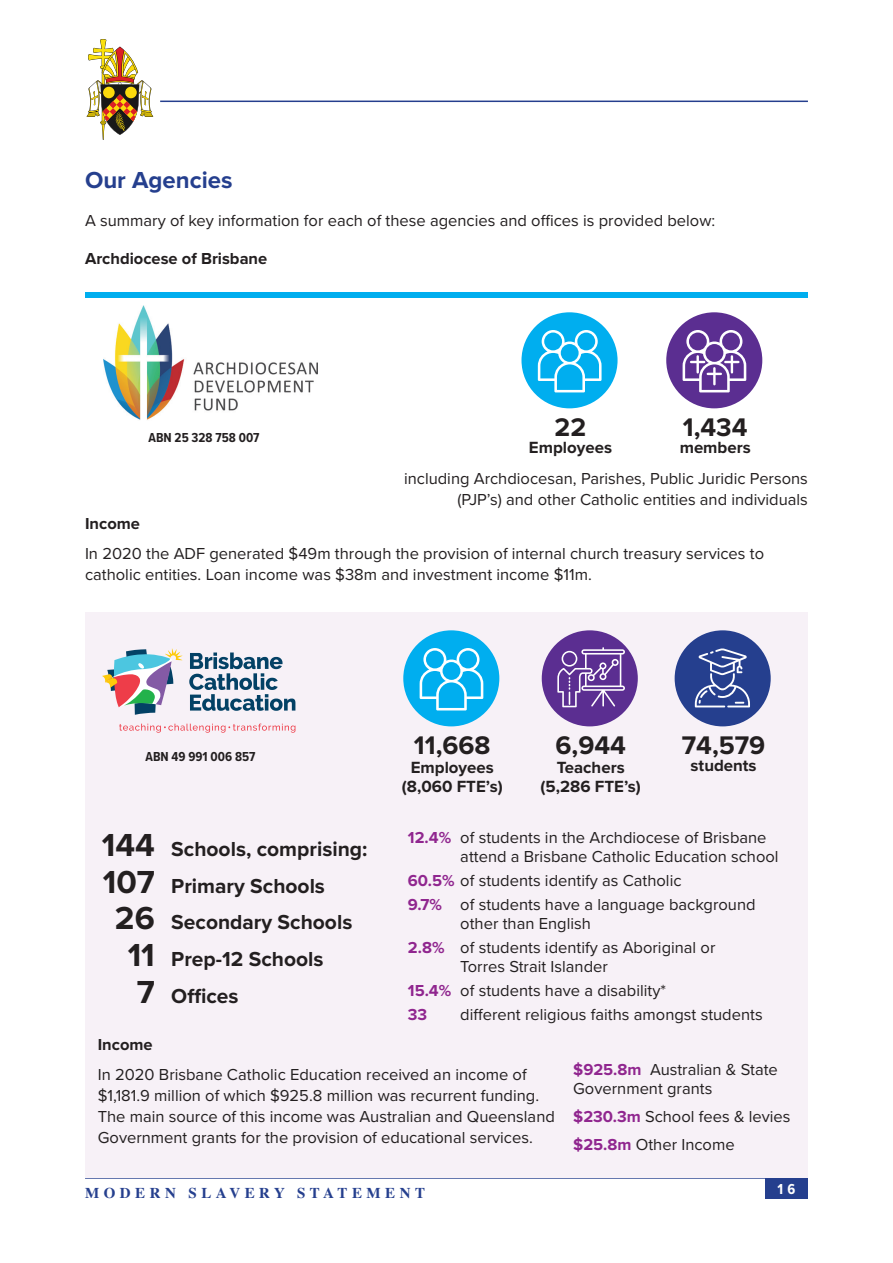
<style>
.page{position:relative;width:893px;height:1263px;background:#fff}
.page>*{position:absolute;margin:0;border:0;box-sizing:border-box;transform-origin:0 0}
.t1{font:700 26.4px "Proxima Nova";color:#231f20}
.Headline{font:700 24px "Proxima Nova";color:#253f8e}
.t2{font:700 21px "Proxima Nova";color:#231f20}
.t3{font:700 16.8px/19.2px "Proxima Nova";color:#231f20;text-align:center}
.t4{font:16.5px/21px "Proxima Nova";color:#231f20}
.t5{font:700 16.5px "Proxima Nova";color:#231f20}
.t6{font:700 16.5px "Proxima Nova";color:#90268f}
.t7{font:700 15px "Times";letter-spacing:.3em;color:#253f8e}
.t8{font:700 15px "Proxima Nova Cond";color:#fff}
.t9{font:700 13.5px "Proxima Nova Cond";color:#231f20}
.s1{font-size:33px}
.s2{font-weight:700;color:#90268f}
</style>
<div class="page">
<svg style="left:87px;top:39px;width:66px;height:101px"></svg>
<hr style="left:85px;top:1177px;width:723px;height:2px;background:#253f8e">
<hr style="left:160px;top:101px;width:648px;height:1px;background:#253f8e">
<div style="left:765px;top:1178px;width:43px;height:20px;background:#253f8e"></div>
<img style="left:104px;top:306px;width:214px;height:114px">
<div style="left:521px;top:312px;width:97px;height:96px;background:#00aeef;border-radius:50%"></div>
<div style="left:666px;top:312px;width:96px;height:96px;background:#5b2e91;border-radius:50%"></div>
<svg style="left:538px;top:330px;width:64px;height:62px"></svg>
<svg style="left:683px;top:330px;width:63px;height:62px"></svg>
<div style="left:85px;top:612px;width:723px;height:566px;background:#f7f1f7"></div>
<div style="left:85px;top:292px;width:723px;height:5px;background:#00aeef"></div>
<svg style="left:189px;top:652px;width:106px;height:59px"></svg>
<svg style="left:119px;top:723px;width:176px;height:10px"></svg>
<svg style="left:102px;top:648px;width:80px;height:67px"></svg>
<div style="left:403px;top:630px;width:96px;height:96px;background:#00aeef;border-radius:50%"></div>
<div style="left:542px;top:630px;width:96px;height:96px;background:#5b2e91;border-radius:50%"></div>
<div style="left:675px;top:630px;width:96px;height:96px;background:#253f8e;border-radius:50%"></div>
<svg style="left:420px;top:648px;width:63px;height:62px"></svg>
<svg style="left:557px;top:647px;width:68px;height:60px"></svg>
<svg style="left:695px;top:648px;width:55px;height:59px"></svg>
<p class="Headline" style="left:85px;top:166px;width:149px">Our Agencies</p>
<p class="t4" style="left:85px;top:210px;width:632px">A summary of key information for each of these agencies and offices is provided below:</p>
<p class="t5" style="left:85px;top:249px;width:184px">Archdiocese of Brisbane</p>
<p class="t9" style="left:149px;top:428px;width:112px">ABN 25 328 758 007</p>
<p class="t1" style="left:555px;top:411px;width:33px">22</p>
<p class="t3" style="left:529px;top:438px;width:85px">Employees</p>
<p class="t1" style="left:683px;top:411px;width:66px">1,434</p>
<p class="t3" style="left:680px;top:438px;width:73px">members</p>
<p class="t4" style="left:404px;top:468px;width:405px;text-align:right">including Archdiocesan, Parishes, Public Juridic Persons (PJP’s) and other Catholic entities and individuals</p>
<p class="t5" style="left:85px;top:514px;width:56px">Income</p>
<p class="t4" style="left:85px;top:543px;width:681px">In 2020 the ADF generated $49m through the provision of internal church treasury services to catholic entities. Loan income was $38m and investment income $11m.</p>
<p class="t9" style="left:146px;top:746px;width:111px">ABN 49 991 006 857</p>
<p class="t2" style="left:102px;top:836px;width:267px"><span class="s1">144</span> Schools, comprising:</p>
<p class="t2" style="left:103px;top:873px;width:224px"><span class="s1">107</span> Primary Schools</p>
<p class="t2" style="left:115px;top:910px;width:239px"><span class="s1">26</span> Secondary Schools</p>
<p class="t2" style="left:128px;top:946px;width:197px"><span class="s1">11</span> Prep-12 Schools</p>
<p class="t2" style="left:137px;top:983px;width:103px"><span class="s1">7</span> Offices</p>
<p class="t1" style="left:414px;top:729px;width:78px">11,668</p>
<p class="t3" style="left:402px;top:758px;width:102px">Employees (8,060 FTE’s)</p>
<p class="t1" style="left:555px;top:729px;width:72px">6,944</p>
<p class="t3" style="left:541px;top:758px;width:102px">Teachers (5,286 FTE’s)</p>
<p class="t1" style="left:682px;top:729px;width:85px">74,579</p>
<p class="t3" style="left:691px;top:756px;width:67px">students</p>
<p class="t4" style="left:460px;top:828px;width:320px;line-height:19.5px;text-indent:-52px"><span class="s2">12.4%</span> of students in the Archdiocese of Brisbane attend a Brisbane Catholic Education school</p>
<p class="t4" style="left:408px;top:870px;width:275px"><span class="s2">60.5%</span> of students identify as Catholic</p>
<p class="t4" style="left:460px;top:895px;width:297px;line-height:19.5px;text-indent:-52px"><span class="s2">9.7%</span> of students have a language background other than English</p>
<p class="t4" style="left:460px;top:938px;width:257px;line-height:19.5px;text-indent:-52px"><span class="s2">2.8%</span> of students identify as Aboriginal or<br>Torres Strait Islander</p>
<p class="t4" style="left:408px;top:980px;width:260px"><span class="s2">15.4%</span> of students have a disability*</p>
<p class="t6" style="left:408px;top:1005px;width:21px">33</p>
<p class="t4" style="left:460px;top:1004px;width:304px">different religious faiths amongst students</p>
<p class="t5" style="left:98px;top:1035px;width:56px">Income</p>
<p class="t4" style="left:98px;top:1064px;width:459px">In 2020 Brisbane Catholic Education received an income of $1,181.9 million of which $925.8 million was recurrent funding.<br>The main source of this income was Australian and Queensland Government grants for the provision of educational services.</p>
<p class="t4" style="left:573px;top:1060px;width:206px;line-height:19.5px"><span class="s2">$925.8m</span> Australian &amp; State<br>Government grants</p>
<p class="t4" style="left:573px;top:1107px;width:219px"><span class="s2">$230.3m</span> School fees &amp; levies</p>
<p class="t4" style="left:573px;top:1135px;width:163px"><span class="s2">$25.8m</span> Other Income</p>
<p class="t7" style="left:85px;top:1178px;width:341px">MODERN SLAVERY STATEMENT</p>
<p class="t8" style="left:777px;top:1177px;width:20px">1 6</p>
</div>
